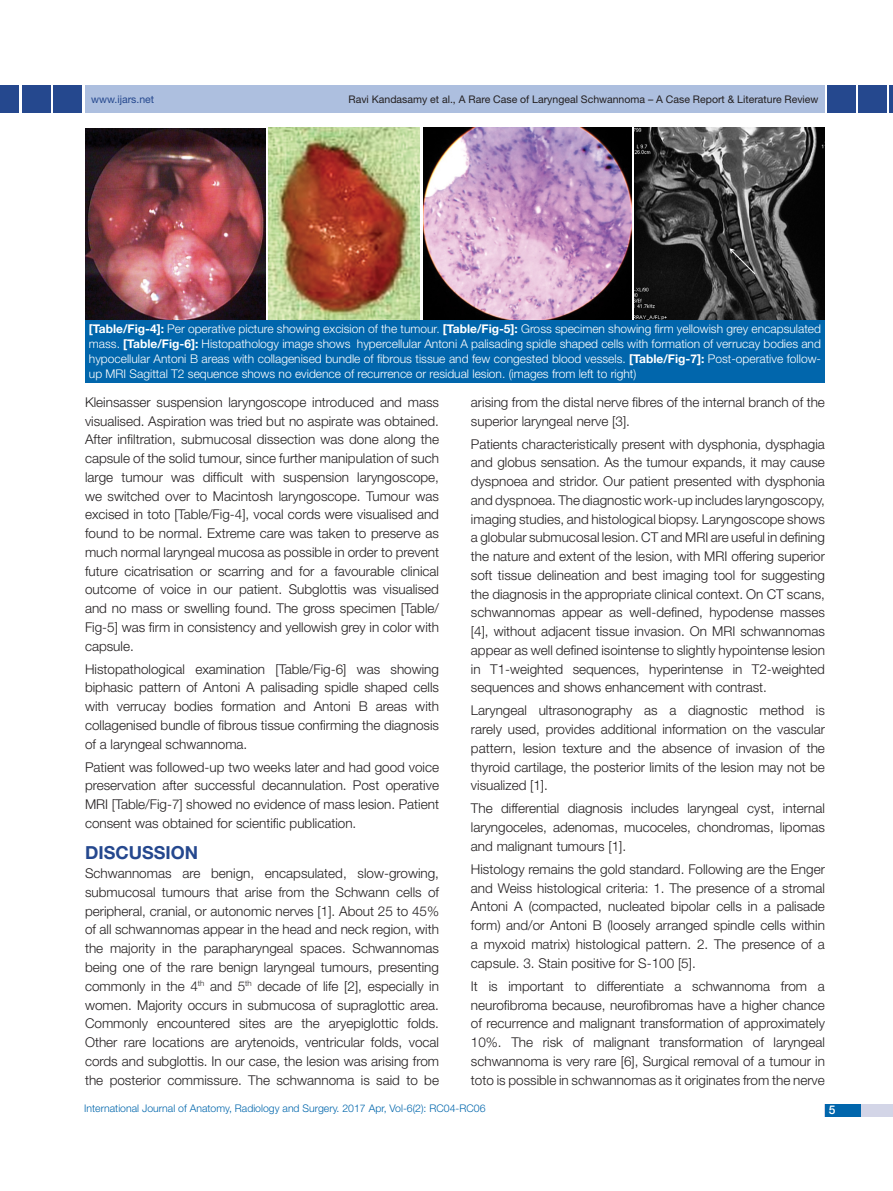
<style>
.page{position:relative;width:893px;height:1191px;background:#fff}
.page>*{position:absolute;margin:0;border:0;box-sizing:border-box;transform-origin:0 0}
.Heading{font:700 18px "Helvetica Neue";color:#25488e}
.Body_Text{font:300 13.5px/18.8px "Helvetica Neue";color:#231f20;text-align:justify}
.Table_text{font:300 12px/15px "Helvetica Neue";color:#fff;text-align:justify}
.t1{font:500 12px "Helvetica Neue";color:#fff}
.t2{font:10.5px "Helvetica Neue";color:#231f20}
.t3{font:300 10.5px "Helvetica Neue";color:#0166ac}
.t4{font:10.5px "Helvetica Neue";color:#25488e}
.s1{font-weight:700}
</style>
<div class="page">
<div style="left:85px;top:85px;width:740px;height:28px;background:#adbfdf"></div>
<div style="left:0;top:85px;width:19px;height:28px;background:#25488e"></div>
<div style="left:22px;top:85px;width:29px;height:28px;background:#25488e"></div>
<hr style="left:889px;top:85px;width:4px;height:28px;background:#25488e">
<div style="left:858px;top:85px;width:29px;height:28px;background:#25488e"></div>
<div style="left:825px;top:1103px;width:68px;height:13px;background:#d3d5e7"></div>
<div style="left:825px;top:1103px;width:35px;height:13px;background:#0166ac"></div>
<div style="left:53px;top:85px;width:29px;height:28px;background:#25488e"></div>
<div style="left:827px;top:85px;width:29px;height:28px;background:#25488e"></div>
<img style="left:85px;top:128px;width:181px;height:192px">
<img style="left:269px;top:128px;width:150px;height:192px">
<img style="left:423px;top:128px;width:208px;height:192px">
<img style="left:634px;top:128px;width:191px;height:192px">
<div style="left:85px;top:320px;width:740px;height:62px;background:#0166ac"></div>
<p class="t4" style="left:91px;top:93px;width:64px">www.ijars.net</p>
<p class="t2" style="left:348px;top:93px;width:472px">Ravi Kandasamy et al., A Rare Case of Laryngeal Schwannoma – A Case Report &amp; Literature Review</p>
<p class="Table_text" style="left:89px;top:321px;width:733px"><span class="s1">[Table/Fig-4]:</span> Per operative picture showing excision of the tumour. <span class="s1">[Table/Fig-5]:</span> Gross specimen showing firm yellowish grey encapsulated mass. <span class="s1">[Table/Fig-6]:</span> Histopathology image shows hypercellular Antoni A palisading spidle shaped cells with formation of verrucay bodies and hypocellular Antoni B areas with collagenised bundle of fibrous tissue and few congested blood vessels. <span class="s1">[Table/Fig-7]:</span> Post-operative follow&shy;up MRI Sagittal T2 sequence shows no evidence of recurrence or residual lesion. (images from left to right)</p>
<p class="Body_Text" style="left:85px;top:392px;width:356px">Kleinsasser suspension laryngoscope introduced and mass visualised. Aspiration was tried but no aspirate was obtained.<br>After infiltration, submucosal dissection was done along the capsule of the solid tumour, since further manipulation of such large tumour was difficult with suspension laryngoscope, we switched over to Macintosh laryngoscope. Tumour was excised in toto [Table/Fig-4], vocal cords were visualised and found to be normal. Extreme care was taken to preserve as much normal laryngeal mucosa as possible in order to prevent future cicatrisation or scarring and for a favourable clinical outcome of voice in our patient. Subglottis was visualised and no mass or swelling found. The gross specimen [Table/ Fig-5] was firm in consistency and yellowish grey in color with capsule.</p>
<p class="Body_Text" style="left:85px;top:659px;width:355px">Histopathological examination [Table/Fig-6] was showing biphasic pattern of Antoni A palisading spidle shaped cells with verrucay bodies formation and Antoni B areas with collagenised bundle of fibrous tissue confirming the diagnosis of a laryngeal schwannoma.</p>
<p class="Body_Text" style="left:85px;top:757px;width:355px">Patient was followed-up two weeks later and had good voice preservation after successful decannulation. Post operative MRI [Table/Fig-7] showed no evidence of mass lesion. Patient consent was obtained for scientific publication.</p>
<p class="Heading" style="left:85px;top:842px;width:115px">DISCUSSION</p>
<p class="Body_Text" style="left:85px;top:863px;width:356px">Schwannomas are benign, encapsulated, slow-growing, submucosal tumours that arise from the Schwann cells of peripheral, cranial, or autonomic nerves [1]. About 25 to 45% of all schwannomas appear in the head and neck region, with the majority in the parapharyngeal spaces. Schwannomas being one of the rare benign laryngeal tumours, presenting commonly in the 4<sup>th</sup> and 5<sup>th</sup> decade of life [2], especially in women. Majority occurs in submucosa of supraglottic area.<br>Commonly encountered sites are the aryepiglottic folds.<br>Other rare locations are arytenoids, ventricular folds, vocal cords and subglottis. In our case, the lesion was arising from the posterior commissure. The schwannoma is said to be</p>
<p class="Body_Text" style="left:471px;top:392px;width:356px">arising from the distal nerve fibres of the internal branch of the superior laryngeal nerve [3].</p>
<p class="Body_Text" style="left:471px;top:434px;width:356px">Patients characteristically present with dysphonia, dysphagia and globus sensation. As the tumour expands, it may cause dyspnoea and stridor. Our patient presented with dysphonia and dyspnoea. The diagnostic work-up includes laryngoscopy, imaging studies, and histological biopsy. Laryngoscope shows a globular submucosal lesion. CT and MRI are useful in defining the nature and extent of the lesion, with MRI offering superior soft tissue delineation and best imaging tool for suggesting the diagnosis in the appropriate clinical context. On CT scans, schwannomas appear as well-defined, hypodense masses [4], without adjacent tissue invasion. On MRI schwannomas appear as well defined isointense to slightly hypointense lesion in T1-weighted sequences, hyperintense in T2-weighted sequences and shows enhancement with contrast.</p>
<p class="Body_Text" style="left:471px;top:701px;width:356px">Laryngeal ultrasonography as a diagnostic method is rarely used, provides additional information on the vascular pattern, lesion texture and the absence of invasion of the thyroid cartilage, the posterior limits of the lesion may not be visualized [1].</p>
<p class="Body_Text" style="left:471px;top:799px;width:356px">The differential diagnosis includes laryngeal cyst, internal laryngoceles, adenomas, mucoceles, chondromas, lipomas and malignant tumours [1].</p>
<p class="Body_Text" style="left:471px;top:859px;width:356px">Histology remains the gold standard. Following are the Enger and Weiss histological criteria: 1. The presence of a stromal Antoni A (compacted, nucleated bipolar cells in a palisade form) and/or Antoni B (loosely arranged spindle cells within a myxoid matrix) histological pattern. 2. The presence of a capsule. 3. Stain positive for S-100 [5].</p>
<p class="Body_Text" style="left:471px;top:976px;width:356px">It is important to differentiate a schwannoma from a neurofibroma because, neurofibromas have a higher chance of recurrence and malignant transformation of approximately 10%. The risk of malignant transformation of laryngeal schwannoma is very rare [6], Surgical removal of a tumour in toto is possible in schwannomas as it originates from the nerve</p>
<p class="t3" style="left:84px;top:1101px;width:403px">International Journal of Anatomy, Radiology and Surgery. 2017 Apr, Vol-6(2): RC04-RC06</p>
<p class="t1" style="left:829px;top:1102px;width:8px">5</p>
</div>
